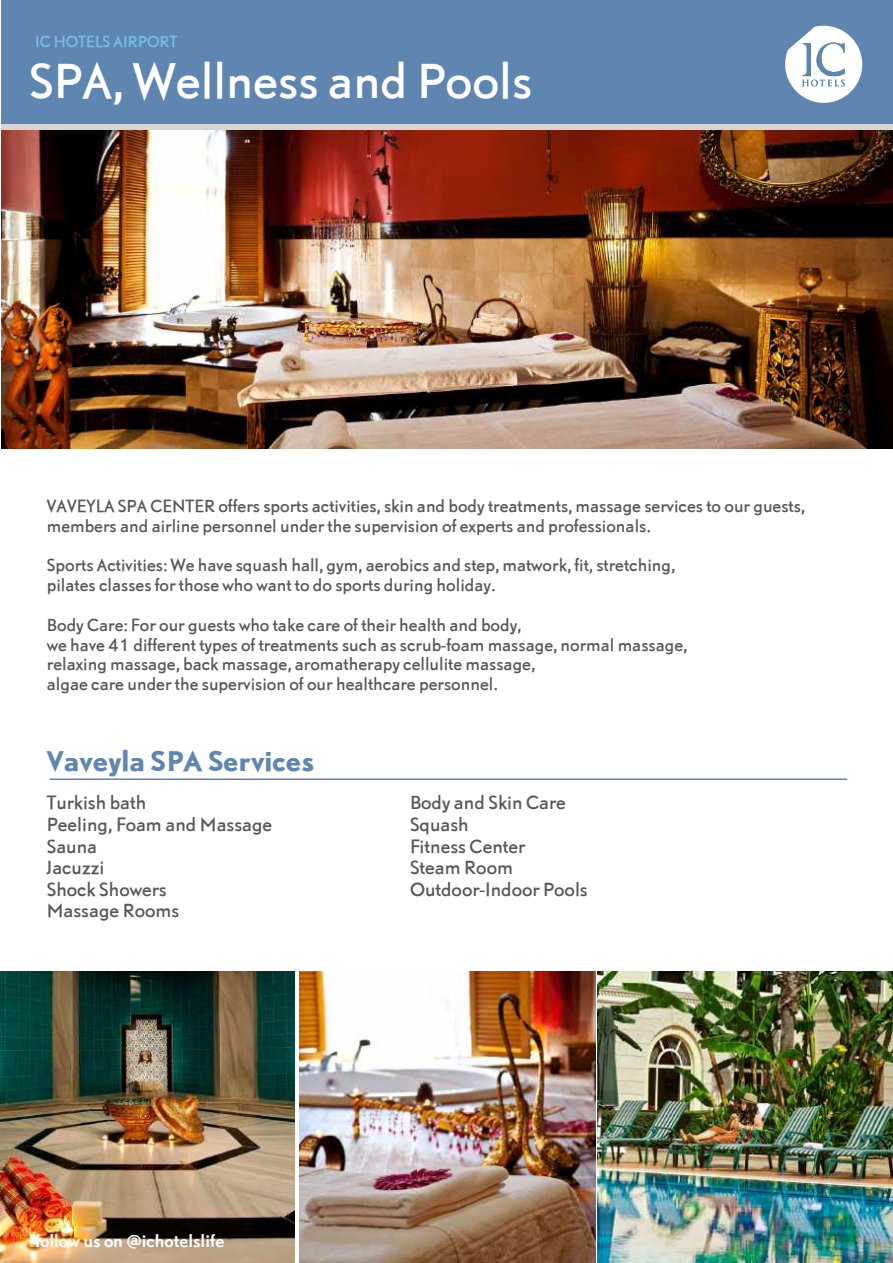
<style>
.page{position:relative;width:893px;height:1263px;background:#fff}
.page>*{position:absolute;margin:0;border:0;box-sizing:border-box;transform-origin:0 0}
.t1{font:46.5px "Nobel Listing UN Regular";color:#fff}
.t2{font:27px "Nobel Listing UN Bold";color:#5e86b1}
.t3{font:18px/21.6px "Nobel Listing UN Regular";color:#58585b}
.t4{font:16.5px/19.8px "Nobel Listing UN Regular";color:#58585b}
.t5{font:700 16.5px "Nobel Listing UN Medium";color:#fff}
.t6{font:15px "Nobel Listing UN Regular";color:#73c0e9}
</style>
<div class="page">
<div style="left:1px;top:124px;width:892px;height:7px;background:#d5d5d7"></div>
<div style="left:1px;top:0;width:892px;height:124px;background:#5e86b1"></div>
<svg style="left:785px;top:26px;width:77px;height:77px"></svg>
<hr style="left:50px;top:778px;width:797px;height:2px;background:#5e86b1">
<img style="left:2px;top:131px;width:891px;height:318px">
<img style="left:299px;top:972px;width:297px;height:291px">
<img style="left:598px;top:972px;width:295px;height:291px">
<img style="left:0;top:972px;width:295px;height:291px">
<p class="t6" style="left:35px;top:31px;width:144px">IC HOTELS AIRPORT</p>
<h1 class="t1" style="left:29px;top:48px;width:504px">SPA, Wellness and Pools</h1>
<p class="t4" style="left:47px;top:495px;width:760px">VAVEYLA SPA CENTER offers sports activities, skin and body treatments, massage services to our guests, members and airline personnel under the supervision of experts and professionals.</p>
<p class="t4" style="left:47px;top:554px;width:630px">Sports Activities: We have squash hall, gym, aerobics and step, matwork, fit, stretching, pilates classes for those who want to do sports during holiday.</p>
<p class="t4" style="left:47px;top:614px;width:642px">Body Care: For our guests who take care of their health and body,<br>we have 41 different types of treatments such as scrub-foam massage, normal massage, relaxing massage, back massage, aromatherapy cellulite massage,<br>algae care under the supervision of our healthcare personnel.</p>
<h2 class="t2" style="left:47px;top:741px;width:269px">Vaveyla SPA Services</h2>
<p class="t3" style="left:47px;top:791px;width:227px">Turkish bath<br>Peeling, Foam and Massage<br>Sauna<br>Jacuzzi<br>Shock Showers<br>Massage Rooms</p>
<p class="t3" style="left:410px;top:791px;width:179px">Body and Skin Care<br>Squash<br>Fitness Center<br>Steam Room<br>Outdoor-Indoor Pools</p>
<p class="t5" style="left:35px;top:1229px;width:191px">follow us on @ichotelslife</p>
</div>
